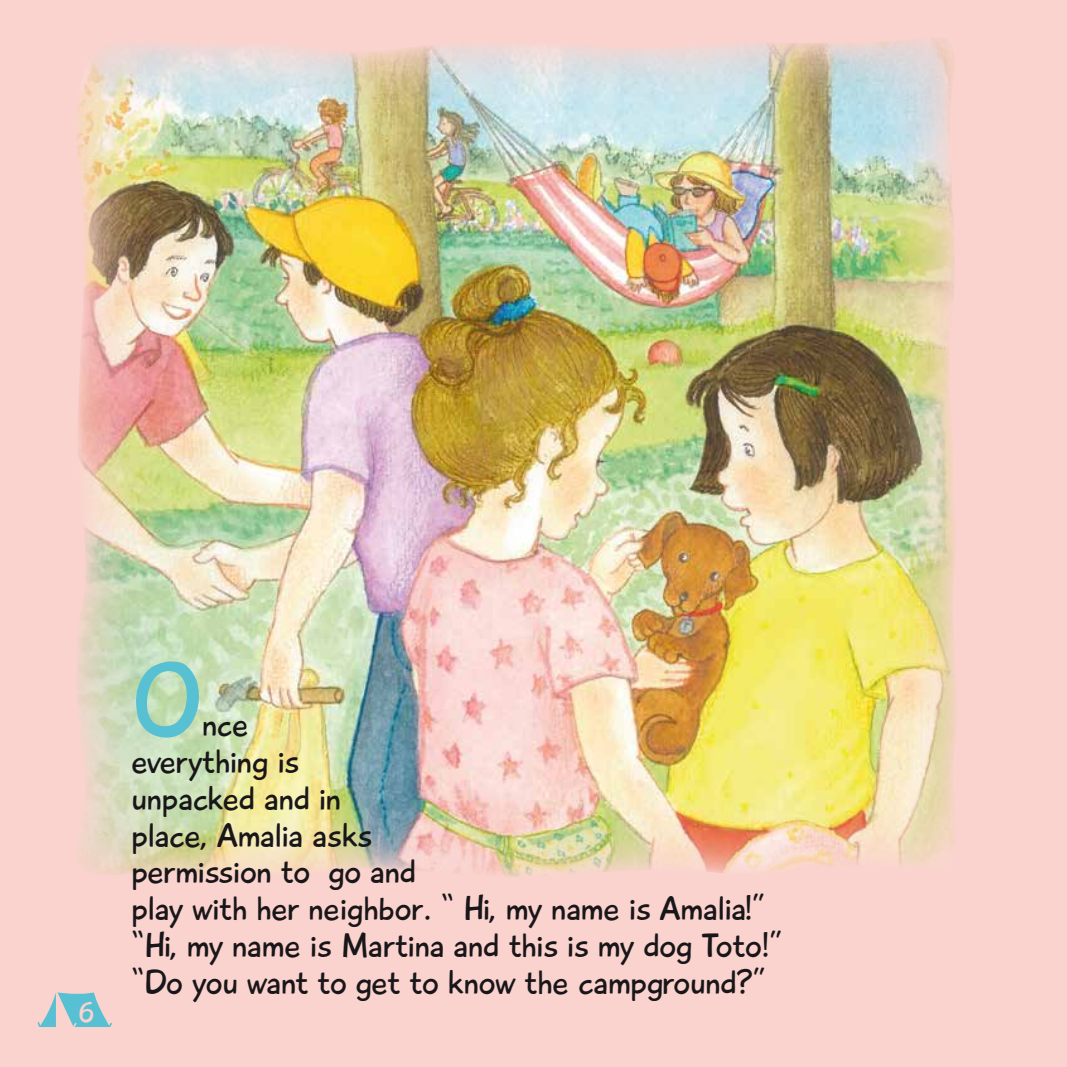
<style>
.page{position:relative;width:1067px;height:1067px;background:#fad3ce}
.page>*{position:absolute;margin:0;border:0;box-sizing:border-box;transform-origin:0 0}
.t1{font:105px "Playtime With Hot Toddies";color:#58c0d3}
.t2{font:35px/36.8px "Playtime With Hot Toddies";letter-spacing:-.005em;color:#19161a}
.t3{font:28px "Playtime With Hot Toddies";color:#fad3ce}
</style>
<div class="page">
<img style="left:77px;top:41px;width:880px;height:836px">
<svg style="left:38px;top:992px;width:74px;height:35px"></svg>
<p class="t3" style="left:78px;top:995px;width:17px">6</p>
<h1 class="t1" style="left:131px;top:637px;width:73px">O</h1>
<p class="t2" style="left:131px;top:706px;width:652px;text-indent:71px">nce<br>everything is<br>unpacked and in<br>place, Amalia asks<br>permission to go and<br>play with her neighbor. “ Hi, my name is Amalia!” “Hi, my name is Martina and this is my dog Toto!” “Do you want to get to know the campground?”</p>
</div>
